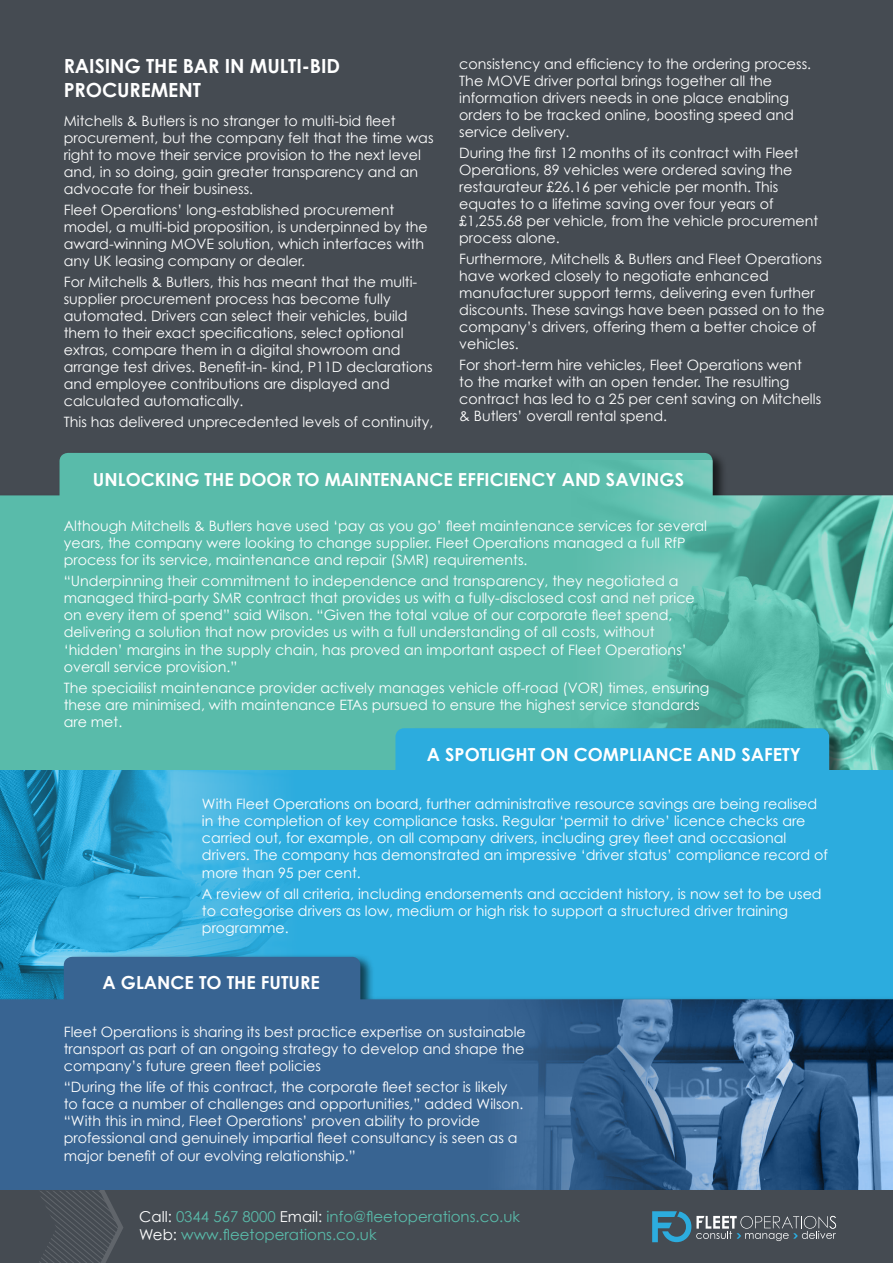
<style>
.page{position:relative;width:893px;height:1263px;background:#fff}
.page>*{position:absolute;margin:0;border:0;box-sizing:border-box;transform-origin:0 0}
.t1{font:700 19.5px/23.4px "Century Gothic";letter-spacing:-.005em;color:#fff}
.t2{font:700 18px "Century Gothic";color:#fff}
.t3{font:15px/18px "Century Gothic";color:#59bbaa}
.t4{font:14.25px/17px "Century Gothic";color:#fff}
.s1{color:#fff}
</style>
<div class="page">
<div style="left:0;top:0;width:893px;height:506px;background:#454b52"></div>
<div style="left:0;top:453px;width:720px;height:274px;background:#59bbaa"></div>
<img style="left:520px;top:460px;width:373px;height:267px">
<div style="left:0;top:727px;width:893px;height:453px;background:#000;opacity:.65"></div>
<div style="left:0;top:771px;width:893px;height:393px;background:#2cacde"></div>
<img style="left:0;top:771px;width:276px;height:183px">
<div style="left:395px;top:728px;width:434px;height:65px;background:#2cacde;border-radius:9px"></div>
<div style="left:0;top:957px;width:326px;height:234px;background:#386492"></div>
<img style="left:326px;top:957px;width:567px;height:234px">
<div style="left:0;top:1191px;width:893px;height:72px;background:#454b52"></div>
<svg style="left:39px;top:1191px;width:84px;height:72px"></svg>
<svg style="left:652px;top:1211px;width:184px;height:31px"></svg>
<h1 class="t1" style="left:64px;top:53px;width:278px">RAISING THE BAR IN MULTI-BID<br>PROCUREMENT</h1>
<p class="t4" style="left:64px;top:112px;width:371px">Mitchells &amp; Butlers is no stranger to multi-bid fleet procurement, but the company felt that the time was right to move their service provision to the next level and, in so doing, gain greater transparency and an advocate for their business.</p>
<p class="t4" style="left:64px;top:201px;width:366px">Fleet Operations’ long-established procurement model, a multi-bid proposition, is underpinned by the award-winning MOVE solution, which interfaces with any UK leasing company or dealer.</p>
<p class="t4" style="left:64px;top:273px;width:370px">For Mitchells &amp; Butlers, this has meant that the multi&shy;supplier procurement process has become fully automated. Drivers can select their vehicles, build them to their exact specifications, select optional extras, compare them in a digital showroom and arrange test drives. Benefit-in- kind, P11D declarations and employee contributions are displayed and calculated automatically.</p>
<p class="t4" style="left:64px;top:413px;width:371px">This has delivered unprecedented levels of continuity,</p>
<p class="t4" style="left:459px;top:55px;width:353px">consistency and efficiency to the ordering process.<br>The MOVE driver portal brings together all the information drivers needs in one place enabling orders to be tracked online, boosting speed and service delivery.</p>
<p class="t4" style="left:459px;top:144px;width:361px">During the first 12 months of its contract with Fleet Operations, 89 vehicles were ordered saving the restaurateur £26.16 per vehicle per month. This equates to a lifetime saving over four years of £1,255.68 per vehicle, from the vehicle procurement process alone.</p>
<p class="t4" style="left:459px;top:250px;width:367px">Furthermore, Mitchells &amp; Butlers and Fleet Operations have worked closely to negotiate enhanced manufacturer support terms, delivering even further discounts. These savings have been passed on to the company’s drivers, offering them a better choice of vehicles.</p>
<p class="t4" style="left:459px;top:356px;width:363px">For short-term hire vehicles, Fleet Operations went<br>to the market with an open tender. The resulting contract has led to a 25 per cent saving on Mitchells &amp; Butlers’ overall rental spend.</p>
<p class="t2" style="left:93px;top:465px;width:593px">UNLOCKING THE DOOR TO MAINTENANCE EFFICIENCY AND SAVINGS</p>
<p class="t4" style="left:64px;top:517px;width:645px">Although Mitchells &amp; Butlers have used ‘pay as you go’ fleet maintenance services for several years, the company were looking to change supplier. Fleet Operations managed a full RfP process for its service, maintenance and repair (SMR) requirements.</p>
<p class="t4" style="left:64px;top:572px;width:633px">“Underpinning their commitment to independence and transparency, they negotiated a managed third-party SMR contract that provides us with a fully-disclosed cost and net price on every item of spend” said Wilson. “Given the total value of our corporate fleet spend, delivering a solution that now provides us with a full understanding of all costs, without ‘hidden’ margins in the supply chain, has proved an important aspect of Fleet Operations’ overall service provision.”</p>
<p class="t4" style="left:64px;top:679px;width:647px">The speciailist maintenance provider actively manages vehicle off-road (VOR) times, ensuring these are minimised, with maintenance ETAs pursued to ensure the highest service standards are met.</p>
<p class="t2" style="left:427px;top:741px;width:376px">A SPOTLIGHT ON COMPLIANCE AND SAFETY</p>
<p class="t4" style="left:202px;top:795px;width:628px">With Fleet Operations on board, further administrative resource savings are being realised in the completion of key compliance tasks. Regular ‘permit to drive’ licence checks are carried out, for example, on all company drivers, including grey fleet and occasional drivers. The company has demonstrated an impressive ‘driver status’ compliance record of more than 95 per cent.</p>
<p class="t4" style="left:202px;top:885px;width:621px">A review of all criteria, including endorsements and accident history, is now set to be used to categorise drivers as low, medium or high risk to support a structured driver training programme.</p>
<p class="t2" style="left:103px;top:968px;width:219px">A GLANCE TO THE FUTURE</p>
<p class="t4" style="left:64px;top:1023px;width:463px;text-align:justify">Fleet Operations is sharing its best practice expertise on sustainable transport as part of an ongoing strategy to develop and shape the company’s future green fleet policies</p>
<p class="t4" style="left:64px;top:1078px;width:461px">“During the life of this contract, the corporate fleet sector is likely to face a number of challenges and opportunities,” added Wilson. “With this in mind, Fleet Operations’ proven ability to provide professional and genuinely impartial fleet consultancy is seen as a major benefit of our evolving relationship.”</p>
<p class="t3" style="left:139px;top:1208px;width:382px"><span class="s1">Call:</span> 0344 567 8000 <span class="s1">Email:</span> info@fleetoperations.co.uk<br><span class="s1">Web:</span> www.fleetoperations.co.uk</p>
</div>
